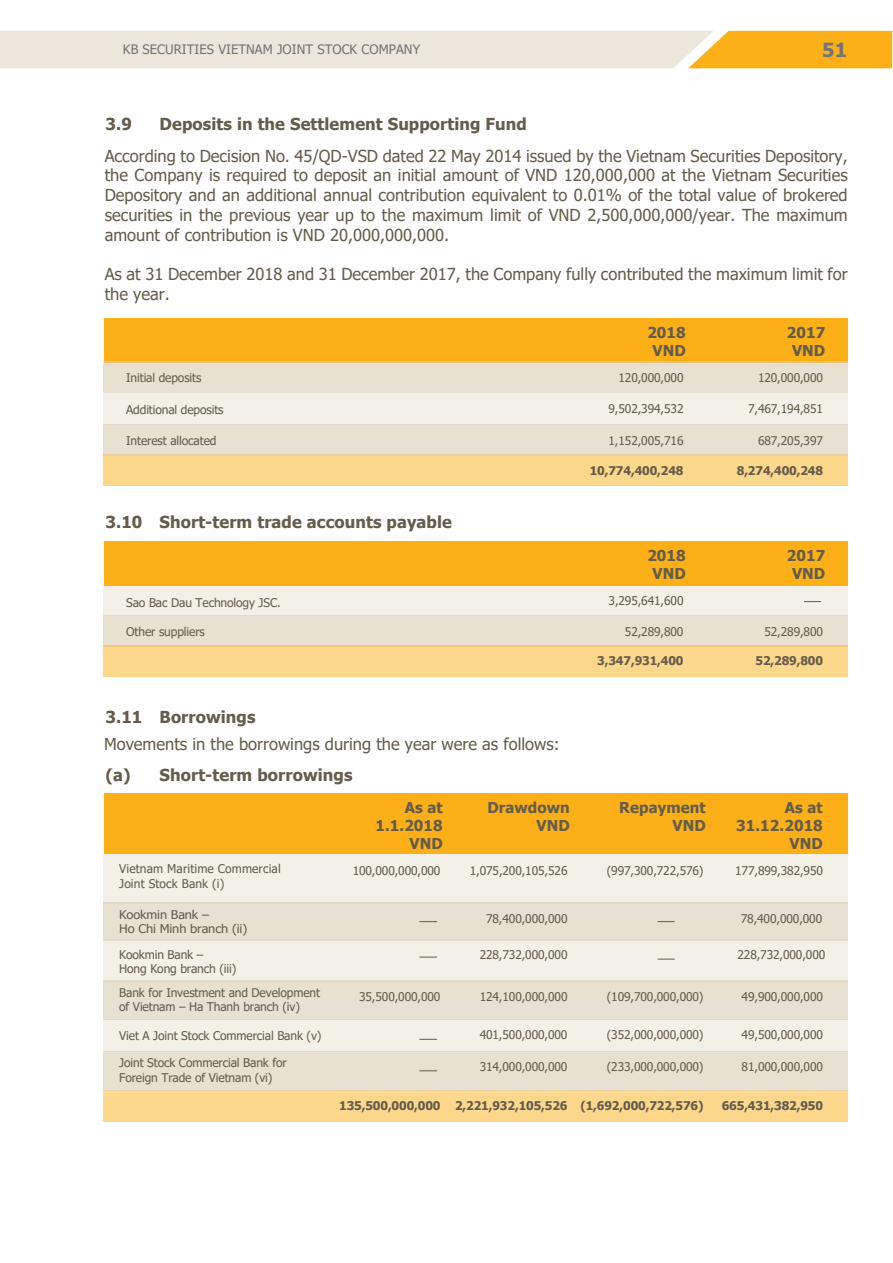
<style>
.page{position:relative;width:893px;height:1263px;background:#fff}
.page>*{position:absolute;margin:0;border:0;box-sizing:border-box;transform-origin:0 0}
.t1{font:700 19.5px "Tahoma";color:#737477}
.t2{font:16.5px/19.8px "Tahoma";color:#645c4c;text-align:justify}
.t3{font:700 16.5px "Tahoma";letter-spacing:.005em;color:#645c4c}
.t4{font:700 15px/18px "Tahoma";letter-spacing:.005em;color:#645c4c;text-align:center}
.t5{font:13.05px "Tahoma";letter-spacing:.005em;color:#737477}
.t6{font:12px/14.4px "Tahoma";letter-spacing:-.01em;color:#645c4c}
.t7{font:700 12px "Tahoma";letter-spacing:-.01em;color:#645c4c}
.t8{font:12px/14.4px "Tahoma";letter-spacing:.01em;color:#645c4c}
.t9{font:12px/14.4px "Tahoma";letter-spacing:-.01em;color:#645c4c;scale:1.07 1}
</style>
<div class="page">
<div style="left:104px;top:318px;width:743px;height:44px;background:#fcaf17"></div>
<div style="left:103px;top:361px;width:744px;height:32px;background:#e8e1d2"></div>
<div style="left:103px;top:393px;width:744px;height:31px;background:#f3f0e8"></div>
<div style="left:103px;top:454px;width:744px;height:32px;background:#fdd78b"></div>
<div style="left:103px;top:424px;width:744px;height:32px;background:#e8e1d2"></div>
<div style="left:104px;top:793px;width:743px;height:60px;background:#fcaf17"></div>
<div style="left:103px;top:854px;width:744px;height:49px;background:#f3f0e8"></div>
<div style="left:103px;top:903px;width:744px;height:38px;background:#e8e1d2"></div>
<div style="left:103px;top:939px;width:744px;height:44px;background:#f3f0e8"></div>
<div style="left:103px;top:1090px;width:744px;height:31px;background:#fdd78b"></div>
<div style="left:103px;top:981px;width:744px;height:39px;background:#e8e1d2"></div>
<div style="left:103px;top:1051px;width:744px;height:39px;background:#e8e1d2"></div>
<div style="left:103px;top:1020px;width:744px;height:32px;background:#f3f0e8"></div>
<div style="left:104px;top:541px;width:743px;height:44px;background:#fcaf17"></div>
<div style="left:103px;top:586px;width:744px;height:29px;background:#f3f0e8"></div>
<div style="left:103px;top:615px;width:744px;height:32px;background:#e8e1d2"></div>
<div style="left:103px;top:645px;width:744px;height:32px;background:#fdd78b"></div>
<svg style="left:0;top:31px;width:892px;height:37px"></svg>
<svg style="left:658px;top:921px;width:17px;height:1px"></svg>
<svg style="left:804px;top:601px;width:17px;height:1px"></svg>
<svg style="left:658px;top:959px;width:17px;height:1px"></svg>
<svg style="left:419px;top:921px;width:18px;height:1px"></svg>
<svg style="left:419px;top:957px;width:18px;height:1px"></svg>
<svg style="left:419px;top:1039px;width:18px;height:1px"></svg>
<svg style="left:419px;top:1070px;width:18px;height:1px"></svg>
<p class="t5" style="left:123px;top:41px;width:299px">KB SECURITIES VIETNAM JOINT STOCK COMPANY</p>
<h1 class="t1" style="left:822px;top:36px;width:26px">51</h1>
<h2 class="t3" style="left:105px;top:112px;width:28px">3.9</h2>
<h2 class="t3" style="left:160px;top:112px;width:369px">Deposits in the Settlement Supporting Fund</h2>
<p class="t2" style="left:105px;top:147px;width:745px">According to Decision No. 45/QD-VSD dated 22 May 2014 issued by the Vietnam Securities Depository, the Company is required to deposit an initial amount of VND 120,000,000 at the Vietnam Securities Depository and an additional annual contribution equivalent to 0.01% of the total value of brokered securities in the previous year up to the maximum limit of VND 2,500,000,000/year. The maximum amount of contribution is VND 20,000,000,000.</p>
<h2 class="t2" style="left:105px;top:265px;width:744px">As at 31 December 2018 and 31 December 2017, the Company fully contributed the maximum limit for the year.</h2>
<p class="t4" style="left:647px;top:324px;width:40px">2018<br>VND</p>
<p class="t6" style="left:618px;top:371px;width:67px">120,000,000</p>
<p class="t6" style="left:609px;top:402px;width:76px">9,502,394,532</p>
<p class="t4" style="left:787px;top:324px;width:40px">2017<br>VND</p>
<p class="t6" style="left:126px;top:371px;width:77px">Initial deposits</p>
<p class="t6" style="left:758px;top:371px;width:67px">120,000,000</p>
<p class="t6" style="left:126px;top:403px;width:99px">Additional deposits</p>
<p class="t6" style="left:748px;top:402px;width:76px">7,467,194,851</p>
<p class="t6" style="left:126px;top:434px;width:92px">Interest allocated</p>
<p class="t6" style="left:609px;top:434px;width:76px">1,152,005,716</p>
<p class="t6" style="left:758px;top:434px;width:67px">687,205,397</p>
<p class="t7" style="left:590px;top:462px;width:95px">10,774,400,248</p>
<p class="t7" style="left:737px;top:462px;width:88px">8,274,400,248</p>
<h2 class="t3" style="left:105px;top:510px;width:348px">3.10 Short-term trade accounts payable</h2>
<p class="t4" style="left:647px;top:547px;width:40px">2018<br>VND</p>
<p class="t6" style="left:609px;top:594px;width:76px">3,295,641,600</p>
<p class="t6" style="left:625px;top:625px;width:60px">52,289,800</p>
<p class="t7" style="left:597px;top:653px;width:88px">3,347,931,400</p>
<p class="t4" style="left:787px;top:547px;width:40px">2017<br>VND</p>
<p class="t6" style="left:126px;top:596px;width:156px">Sao Bac Dau Technology JSC.</p>
<p class="t6" style="left:126px;top:625px;width:80px">Other suppliers</p>
<p class="t6" style="left:764px;top:625px;width:60px">52,289,800</p>
<p class="t7" style="left:755px;top:653px;width:69px">52,289,800</p>
<h2 class="t3" style="left:105px;top:705px;width:152px">3.11 Borrowings</h2>
<h2 class="t2" style="left:104px;top:735px;width:457px">Movements in the borrowings during the year were as follows:</h2>
<h2 class="t3" style="left:105px;top:763px;width:249px">(a) Short-term borrowings</h2>
<p class="t4" style="left:375px;top:799px;width:69px;text-align:right">As at<br>1.1.2018<br>VND</p>
<p class="t4" style="left:487px;top:799px;width:84px;text-align:right">Drawdown<br>VND</p>
<p class="t4" style="left:619px;top:799px;width:88px;text-align:right">Repayment<br>VND</p>
<p class="t4" style="left:736px;top:799px;width:88px;text-align:right">As at<br>31.12.2018<br>VND</p>
<p class="t8" style="left:119px;top:862px;width:163px">Vietnam Maritime Commercial<br>Joint Stock Bank (i)</p>
<p class="t6" style="left:353px;top:864px;width:89px">100,000,000,000</p>
<p class="t6" style="left:470px;top:864px;width:99px">1,075,200,105,526</p>
<p class="t6" style="left:607px;top:864px;width:98px">(997,300,722,576)</p>
<p class="t6" style="left:735px;top:864px;width:89px">177,899,382,950</p>
<p class="t9" style="left:119px;top:908px;width:121px">Kookmin Bank –<br>Ho Chi Minh branch (ii)</p>
<p class="t6" style="left:119px;top:948px;width:119px">Kookmin Bank –<br>Hong Kong branch (iii)</p>
<p class="t6" style="left:119px;top:986px;width:202px">Bank for Investment and Development of Vietnam – Ha Thanh branch (iv)</p>
<p class="t6" style="left:359px;top:990px;width:83px">35,500,000,000</p>
<p class="t6" style="left:486px;top:912px;width:83px">78,400,000,000</p>
<p class="t6" style="left:741px;top:912px;width:83px">78,400,000,000</p>
<p class="t6" style="left:480px;top:948px;width:89px">228,732,000,000</p>
<p class="t6" style="left:737px;top:948px;width:89px">228,732,000,000</p>
<p class="t6" style="left:480px;top:990px;width:89px">124,100,000,000</p>
<p class="t6" style="left:607px;top:990px;width:98px">(109,700,000,000)</p>
<p class="t6" style="left:742px;top:990px;width:83px">49,900,000,000</p>
<p class="t6" style="left:119px;top:1029px;width:204px">Viet A Joint Stock Commercial Bank (v)</p>
<p class="t6" style="left:480px;top:1028px;width:89px">401,500,000,000</p>
<p class="t6" style="left:607px;top:1028px;width:98px">(352,000,000,000)</p>
<p class="t6" style="left:742px;top:1028px;width:83px">49,500,000,000</p>
<p class="t6" style="left:119px;top:1056px;width:169px">Joint Stock Commercial Bank for<br>Foreign Trade of Vietnam (vi)</p>
<p class="t6" style="left:480px;top:1060px;width:89px">314,000,000,000</p>
<p class="t6" style="left:607px;top:1060px;width:98px">(233,000,000,000)</p>
<p class="t6" style="left:742px;top:1060px;width:83px">81,000,000,000</p>
<p class="t7" style="left:339px;top:1097px;width:103px">135,500,000,000</p>
<p class="t7" style="left:455px;top:1097px;width:114px">2,221,932,105,526</p>
<p class="t7" style="left:580px;top:1097px;width:125px">(1,692,000,722,576)</p>
<p class="t7" style="left:722px;top:1097px;width:103px">665,431,382,950</p>
</div>
